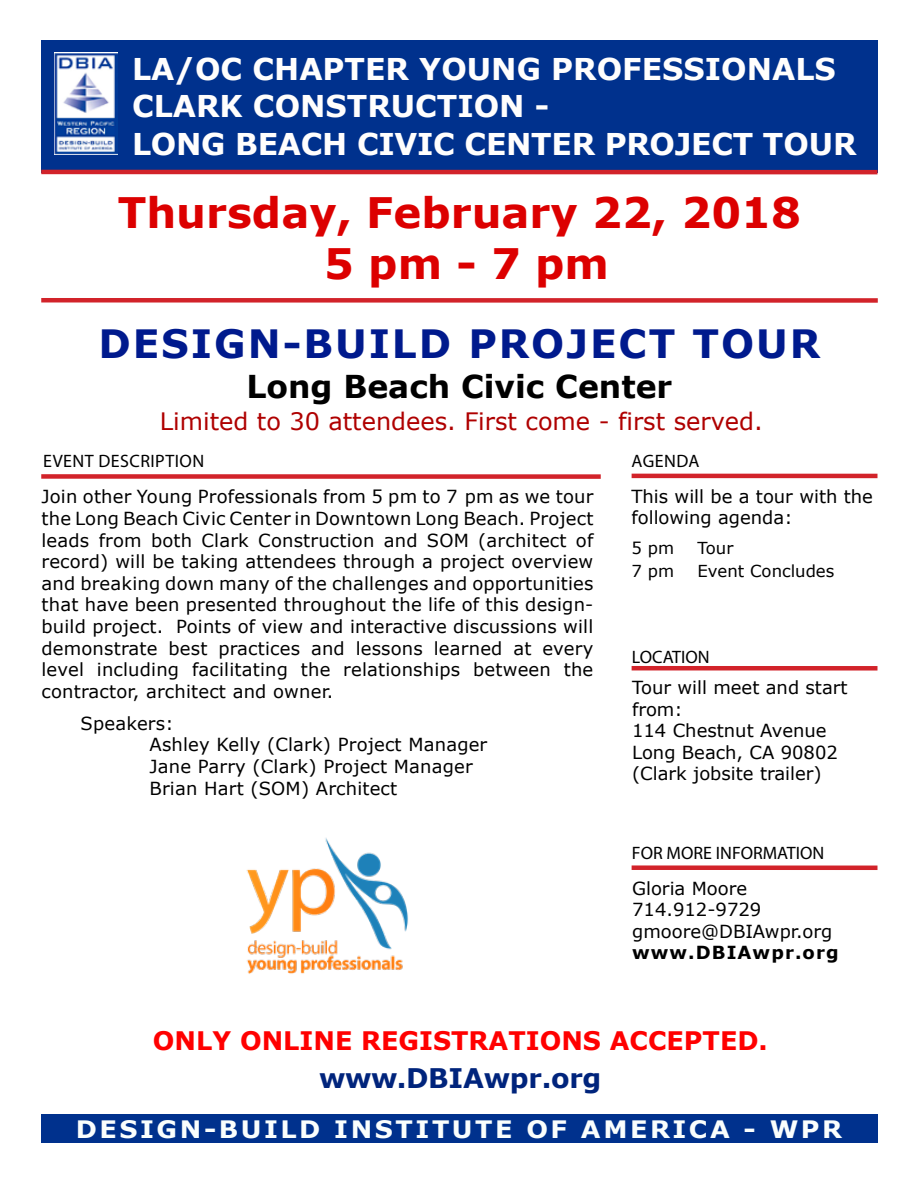
<style>
.page{position:relative;width:918px;height:1188px;background:#fff}
.page>*{position:absolute;margin:0;border:0;box-sizing:border-box;transform-origin:0 0}
.t1{font:700 42px/50.4px "Verdana";color:#dc0000;text-align:center}
.t2{font:700 39px "Verdana";letter-spacing:.05em;color:#001a8d}
.t3{font:700 31.5px "Verdana";color:#000}
.t4{font:700 30px/37.5px "Verdana";color:#fffefd}
.t5{font:700 27px "Verdana";letter-spacing:-.01em;color:#00247c}
.t6{font:700 25.5px "Verdana";color:#f00}
.t7{font:24px "Verdana";color:#af0000}
.t8{font:700 24px "Verdana";letter-spacing:.1em;color:#fafefd;scale:1.06 1}
.t9{font:18px/21.6px "Verdana";color:#000}
.t10{font:18px "Myriad Pro";color:#000}
.t11{font:18px "Myriad Pro";letter-spacing:.025em;color:#000}
.t12{font:700 18px "Verdana";letter-spacing:.06em;color:#000}
.t13{font:16.5px "Verdana";color:#000}
</style>
<div class="page">
<div style="left:41px;top:1114px;width:837px;height:29px;background:#00318d"></div>
<div style="left:41px;top:41px;width:837px;height:132px;background:#00318d"></div>
<img style="left:54px;top:53px;width:64px;height:102px">
<div style="left:41px;top:474px;width:560px;height:5px;background:#d2232a"></div>
<hr style="left:632px;top:474px;width:245px;height:4px;background:#d2232a">
<div style="left:632px;top:666px;width:245px;height:5px;background:#d2232a"></div>
<hr style="left:41px;top:170px;width:836px;height:4px;background:#d2232a">
<div style="left:632px;top:865px;width:245px;height:5px;background:#d2232a"></div>
<div style="left:41px;top:298px;width:837px;height:5px;background:#d2232a"></div>
<img style="left:246px;top:838px;width:162px;height:136px">
<h3 class="t4" style="left:132px;top:50px;width:726px">LA/OC CHAPTER YOUNG PROFESSIONALS<br>CLARK CONSTRUCTION -<br>LONG BEACH CIVIC CENTER PROJECT TOUR</h3>
<h1 class="t1" style="left:118px;top:187px;width:685px">Thursday, February 22, 2018<br>5 pm - 7 pm</h1>
<h2 class="t2" style="left:98px;top:316px;width:724px">DESIGN-BUILD PROJECT TOUR</h2>
<h3 class="t3" style="left:246px;top:365px;width:427px">Long Beach Civic Center</h3>
<h3 class="t7" style="left:160px;top:406px;width:605px">Limited to 30 attendees. First come - first served.</h3>
<p class="t11" style="left:43px;top:450px;width:162px">EVENT DESCRIPTION</p>
<p class="t9" style="left:42px;top:486px;width:553px;text-align:justify">Join other Young Professionals from 5 pm to 7 pm as we tour the Long Beach Civic Center in Downtown Long Beach. Project leads from both Clark Construction and SOM (architect of record) will be taking attendees through a project overview and breaking down many of the challenges and opportunities that have been presented throughout the life of this design&shy;build project. Points of view and interactive discussions will demonstrate best practices and lessons learned at every level including facilitating the relationships between the contractor, architect and owner.</p>
<p class="t9" style="left:150px;top:712px;width:339px;text-indent:-69px">Speakers:<br>Ashley Kelly (Clark) Project Manager<br>Jane Parry (Clark) Project Manager<br>Brian Hart (SOM) Architect</p>
<p class="t10" style="left:632px;top:450px;width:70px">AGENDA</p>
<p class="t9" style="left:632px;top:485px;width:243px">This will be a tour with the following agenda:</p>
<p class="t13" style="left:632px;top:537px;width:44px">5 pm</p>
<p class="t13" style="left:698px;top:537px;width:37px">Tour</p>
<p class="t13" style="left:632px;top:560px;width:44px">7 pm</p>
<p class="t13" style="left:698px;top:560px;width:138px">Event Concludes</p>
<p class="t10" style="left:632px;top:646px;width:79px">LOCATION</p>
<p class="t9" style="left:632px;top:677px;width:217px">Tour will meet and start from:<br>114 Chestnut Avenue<br>Long Beach, CA 90802 (Clark jobsite trailer)</p>
<p class="t10" style="left:632px;top:842px;width:194px">FOR MORE INFORMATION</p>
<p class="t9" style="left:632px;top:877px;width:202px">Gloria Moore<br>714.912-9729 gmoore@DBIAwpr.org</p>
<p class="t12" style="left:632px;top:940px;width:208px">www.DBIAwpr.org</p>
<h3 class="t6" style="left:153px;top:1023px;width:616px">ONLY ONLINE REGISTRATIONS ACCEPTED.</h3>
<h3 class="t5" style="left:319px;top:1059px;width:284px">www.DBIAwpr.org</h3>
<h3 class="t8" style="left:76px;top:1112px;width:724px">DESIGN-BUILD INSTITUTE OF AMERICA - WPR</h3>
</div>
